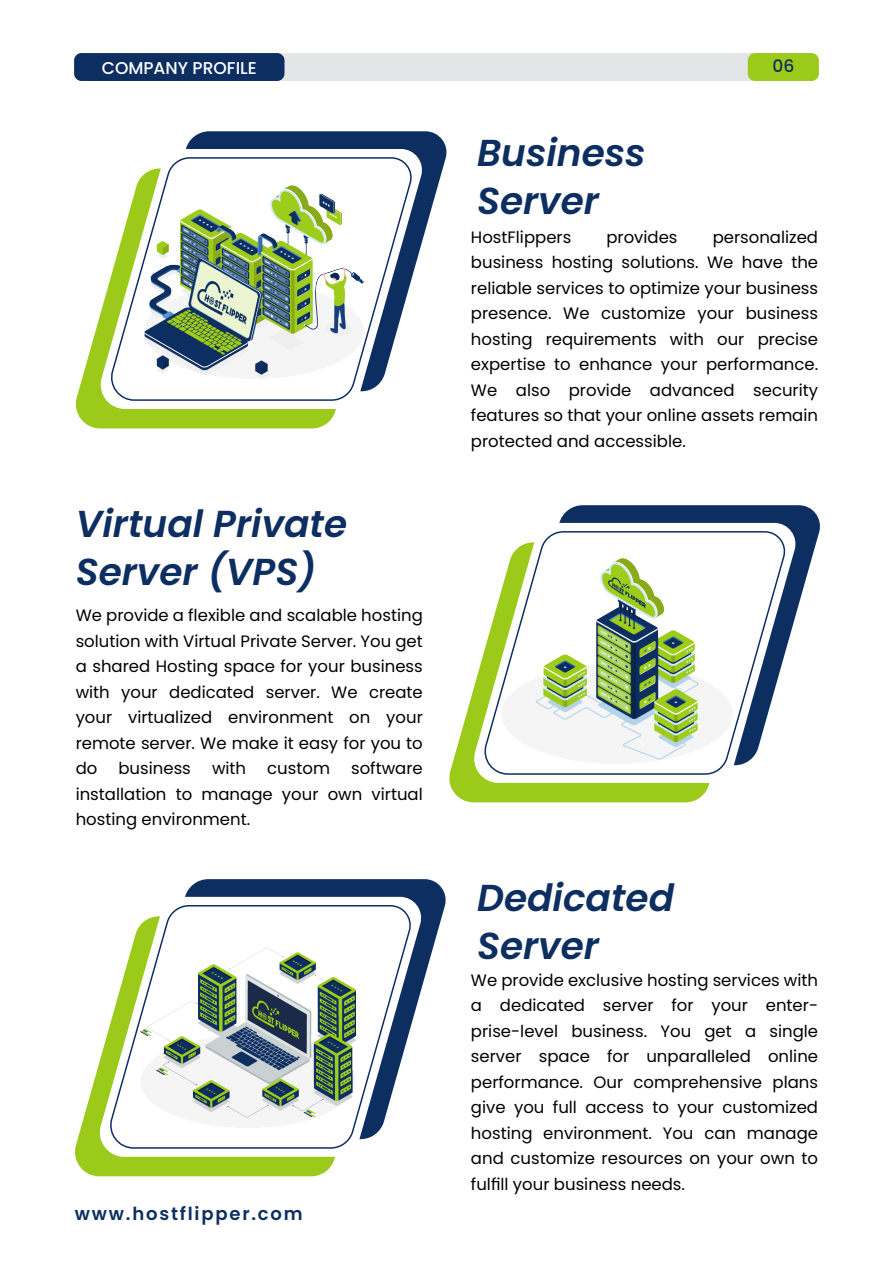
<style>
.page{position:relative;width:893px;height:1263px;background:#fff}
.page>*{position:absolute;margin:0;border:0;box-sizing:border-box;transform-origin:0 0}
.t1{font:italic 600 37.5px/48px "Poppins";color:#0d2e61}
.t2{font:600 18px "Poppins";letter-spacing:.1em;color:#0d2e61}
.t3{font:500 17.1px "Poppins";color:#fff}
.t4{font:500 17.1px "Poppins";color:#0d2e61}
.t5{font:16.5px/25.5px "Poppins";color:#000;text-align:justify}
</style>
<div class="page">
<svg style="left:186px;top:131px;width:261px;height:100px;fill:#0d2e61"></svg>
<svg style="left:75px;top:326px;width:261px;height:102px;fill:#9bca1a"></svg>
<svg style="left:97px;top:149px;width:328px;height:260px"></svg>
<svg style="left:108px;top:156px;width:306px;height:246px"></svg>
<svg style="left:559px;top:505px;width:261px;height:102px;fill:#0d2e61"></svg>
<svg style="left:449px;top:698px;width:261px;height:104px;fill:#9bca1a"></svg>
<svg style="left:471px;top:523px;width:327px;height:260px"></svg>
<svg style="left:482px;top:530px;width:305px;height:245px"></svg>
<img style="left:501px;top:559px;width:231px;height:204px">
<svg style="left:185px;top:879px;width:261px;height:101px;fill:#0d2e61"></svg>
<svg style="left:75px;top:1074px;width:260px;height:102px;fill:#9bca1a"></svg>
<svg style="left:96px;top:897px;width:328px;height:260px"></svg>
<svg style="left:108px;top:904px;width:305px;height:245px"></svg>
<img style="left:140px;top:937px;width:216px;height:190px">
<img style="left:145px;top:184px;width:219px;height:194px">
<div style="left:74px;top:53px;width:745px;height:28px;background:#e4e5e6;border-radius:7px"></div>
<div style="left:74px;top:53px;width:210px;height:28px;background:#0d2e61;border-radius:7px"></div>
<div style="left:748px;top:53px;width:71px;height:28px;background:#9bca1a;border-radius:7px"></div>
<p class="t3" style="left:102px;top:58px;width:156px">COMPANY PROFILE</p>
<p class="t4" style="left:772px;top:56px;width:23px">06</p>
<h1 class="t1" style="left:477px;top:129px;width:170px">Business<br>Server</h1>
<h1 class="t1" style="left:76px;top:500px;width:273px">Virtual Private<br>Server (VPS)</h1>
<p class="t5" style="left:76px;top:603px;width:349px">We provide a flexible and scalable hosting solution with Virtual Private Server. You get a shared Hosting space for your business with your dedicated server. We create your virtualized environment on your remote server. We make it easy for you to do</p>
<p class="t5" style="left:76px;top:756px;width:349px;text-indent:275px">software installation to manage your own virtual hosting environment.</p>
<p class="t5" style="left:118px;top:756px;width:74px">business</p>
<p class="t5" style="left:212px;top:756px;width:36px">with</p>
<p class="t5" style="left:267px;top:756px;width:64px">custom</p>
<p class="t2" style="left:75px;top:1204px;width:229px">www.hostflipper.com</p>
<p class="t5" style="left:471px;top:224px;width:349px;text-indent:242px">personalized business hosting solutions. We have the reliable services to optimize your business presence. We customize your business hosting requirements with our precise expertise to enhance your performance.<br>We also provide advanced security features so that your online assets remain protected and accessible.</p>
<p class="t5" style="left:471px;top:224px;width:102px">HostFlippers</p>
<p class="t5" style="left:606px;top:224px;width:73px">provides</p>
<h1 class="t1" style="left:477px;top:874px;width:198px">Dedicated<br>Server</h1>
<p class="t5" style="left:471px;top:967px;width:349px">We provide exclusive hosting services with a dedicated server for your enter&shy;prise-level business. You get a single server space for unparalleled online performance. Our comprehensive plans give you full access to your customized hosting environment. You can manage and customize resources on your own to fulfill your business needs.</p>
</div>
